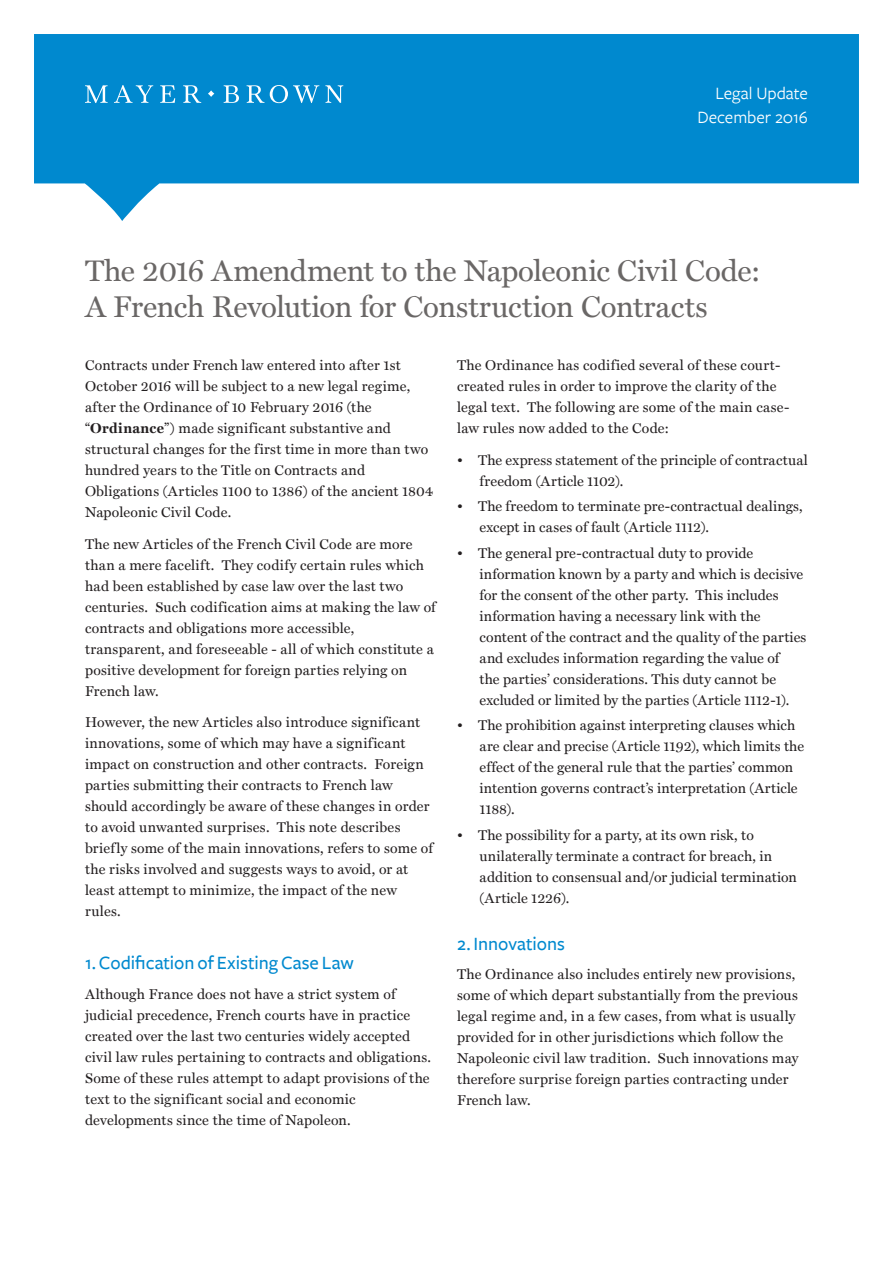
<style>
.page{position:relative;width:893px;height:1263px;background:#fff}
.page>*{position:absolute;margin:0;border:0;box-sizing:border-box;transform-origin:0 0}
.Fractual_headline{font:30px/36px "Miller Text";letter-spacing:-.015em;color:#6a6766}
.Headings_L1_Subhead{font:500 19.5px "Freight Sans";color:#0089cf}
.Date{font:18px "Freight Sans";color:#fff}
.Body_copy{font:14.25px/21px "Miller Text";letter-spacing:.015em;color:#231f20}
.s1{font-weight:700}
</style>
<div class="page">
<svg style="left:34px;top:34px;width:825px;height:187px;fill:#0089cf"></svg>
<svg style="left:83px;top:85px;width:260px;height:18px"></svg>
<p class="Date" style="left:715px;top:84px;width:94px">Legal Update</p>
<p class="Date" style="left:697px;top:108px;width:112px">December 2016</p>
<p class="Fractual_headline" style="left:85px;top:252px;width:677px">The 2016 Amendment to the Napoleonic Civil Code:<br>A French Revolution for Construction Contracts</p>
<p class="Body_copy" style="left:85px;top:355px;width:350px">Contracts under French law entered into after 1st October 2016 will be subject to a new legal regime, after the Ordinance of 10 February 2016 (the “<span class="s1">Ordinance</span>”) made significant substantive and structural changes for the first time in more than two hundred years to the Title on Contracts and Obligations (Articles 1100 to 1386) of the ancient 1804<br>Napoleonic Civil Code.</p>
<p class="Body_copy" style="left:85px;top:533px;width:352px">The new Articles of the French Civil Code are more than a mere facelift. They codify certain rules which had been established by case law over the last two centuries. Such codification aims at making the law of contracts and obligations more accessible, transparent, and foreseeable - all of which constitute a positive development for foreign parties relying on French law.</p>
<p class="Body_copy" style="left:85px;top:712px;width:349px">However, the new Articles also introduce significant innovations, some of which may have a significant impact on construction and other contracts. Foreign parties submitting their contracts to French law should accordingly be aware of these changes in order to avoid unwanted surprises. This note describes briefly some of the main innovations, refers to some of the risks involved and suggests ways to avoid, or at least attempt to minimize, the impact of the new rules.</p>
<p class="Headings_L1_Subhead" style="left:85px;top:952px;width:270px">1. Codification of Existing Case Law</p>
<p class="Body_copy" style="left:85px;top:983px;width:347px">Although France does not have a strict system of judicial precedence, French courts have in practice created over the last two centuries widely accepted civil law rules pertaining to contracts and obligations.<br>Some of these rules attempt to adapt provisions of the text to the significant social and economic developments since the time of Napoleon.</p>
<p class="Body_copy" style="left:457px;top:355px;width:334px">The Ordinance has codified several of these court&shy;created rules in order to improve the clarity of the legal text. The following are some of the main case&shy;law rules now added to the Code:</p>
<p class="Body_copy" style="left:480px;top:449px;width:330px;text-indent:-22px">• The express statement of the principle of contractual freedom (Article 1102).</p>
<p class="Body_copy" style="left:480px;top:496px;width:325px;text-indent:-22px">• The freedom to terminate pre-contractual dealings, except in cases of fault (Article 1112).</p>
<p class="Body_copy" style="left:480px;top:542px;width:328px;text-indent:-22px">• The general pre-contractual duty to provide information known by a party and which is decisive for the consent of the other party. This includes information having a necessary link with the content of the contract and the quality of the parties and excludes information regarding the value of<br>the parties’ considerations. This duty cannot be excluded or limited by the parties (Article 1112-1).</p>
<p class="Body_copy" style="left:480px;top:715px;width:326px;text-indent:-22px">• The prohibition against interpreting clauses which are clear and precise (Article 1192), which limits the effect of the general rule that the parties’ common intention governs contract’s interpretation (Article 1188).</p>
<p class="Body_copy" style="left:480px;top:824px;width:319px;text-indent:-22px">• The possibility for a party, at its own risk, to unilaterally terminate a contract for breach, in addition to consensual and/or judicial termination (Article 1226).</p>
<p class="Headings_L1_Subhead" style="left:457px;top:933px;width:109px">2. Innovations</p>
<p class="Body_copy" style="left:457px;top:964px;width:343px">The Ordinance also includes entirely new provisions, some of which depart substantially from the previous legal regime and, in a few cases, from what is usually provided for in other jurisdictions which follow the Napoleonic civil law tradition. Such innovations may therefore surprise foreign parties contracting under French law.</p>
</div>
